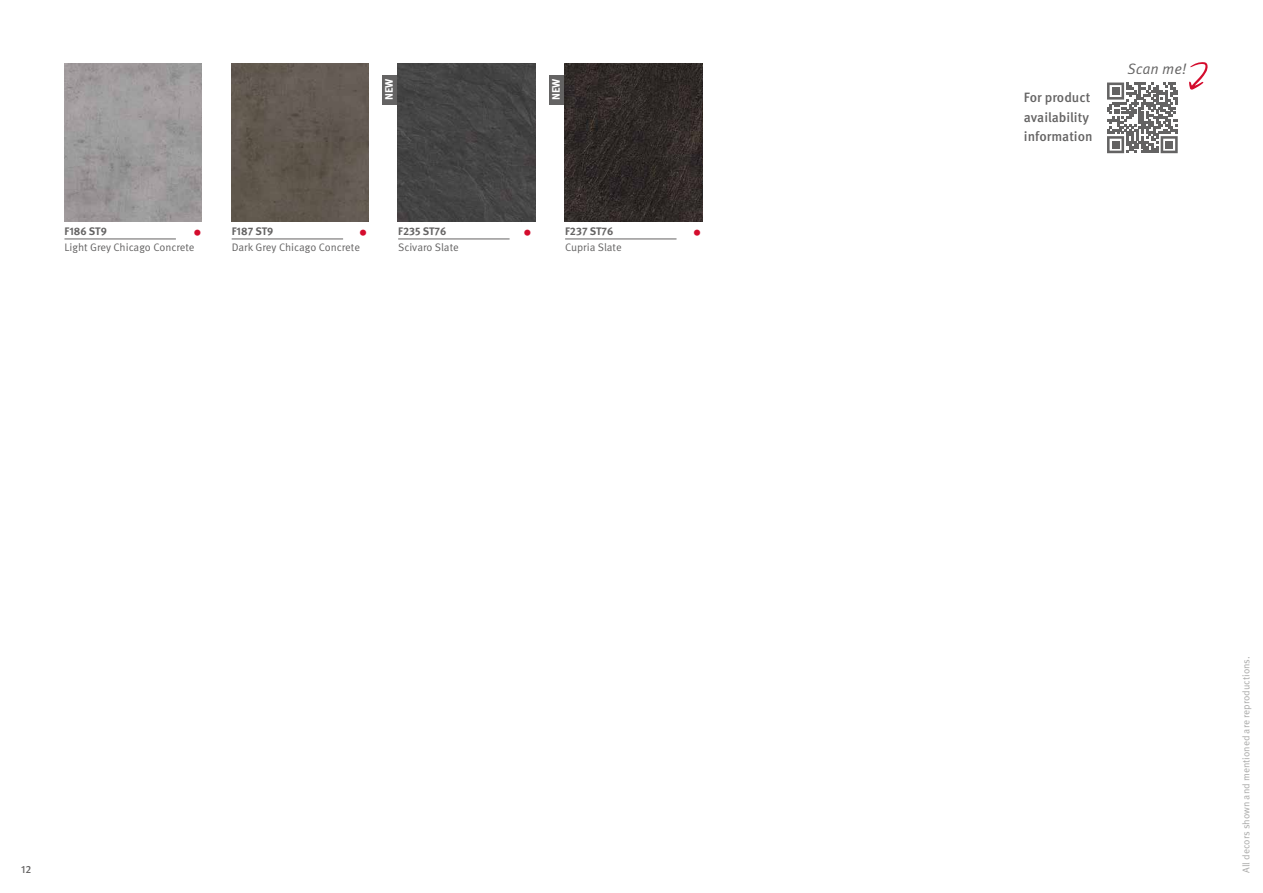
<style>
.page{position:relative;width:1263px;height:893px;background:#fff}
.page>*{position:absolute;margin:0;border:0;box-sizing:border-box;transform-origin:0 0}
.t1{font:15px "Meta Pro Norm Ita";letter-spacing:-.005em;color:#646363}
.t2{font:500 13.5px/19.5px "Meta Pro";color:#646363}
.t3{font:10.8px "Meta Pro Norm";color:#646363}
.t4{font:700 10.8px "Meta Pro";color:#646363}
.t5{font:700 10.8px "Meta Pro";color:#fff}
.t6{font:10.8px "Icons EDP";color:#d40c2d}
.t7{font:500 10.5px "Meta Pro";color:#646363}
.t8{font:9.75px "Meta Pro Norm";color:#a8a8a7}
</style>
<div class="page">
<div style="left:383px;top:75px;width:15px;height:29px;background:#646363"></div>
<div style="left:549px;top:75px;width:16px;height:29px;background:#646363"></div>
<img style="left:565px;top:64px;width:137px;height:157px">
<hr style="left:565px;top:239px;width:111px;height:1px;background:#646363">
<img style="left:64px;top:64px;width:138px;height:157px">
<hr style="left:64px;top:239px;width:112px;height:1px;background:#646363">
<img style="left:231px;top:64px;width:138px;height:157px">
<hr style="left:232px;top:239px;width:111px;height:1px;background:#646363">
<img style="left:398px;top:64px;width:138px;height:157px">
<hr style="left:398px;top:239px;width:112px;height:1px;background:#646363">
<svg style="left:1107px;top:83px;width:71px;height:70px"></svg>
<div style="left:1112px;top:141px;width:7px;height:7px;background:#646363"></div>
<div style="left:1112px;top:87px;width:7px;height:8px;background:#646363"></div>
<div style="left:1165px;top:141px;width:8px;height:7px;background:#646363"></div>
<svg style="left:1189px;top:62px;width:19px;height:28px"></svg>
<p class="t4" style="left:64px;top:223px;width:44px">F186 ST9</p>
<p class="t5" style="left:381px;top:100px;width:23px;rotate:-90deg">NEW</p>
<p class="t5" style="left:548px;top:100px;width:23px;rotate:-90deg">NEW</p>
<p class="t4" style="left:398px;top:223px;width:50px">F235 ST76</p>
<p class="t4" style="left:565px;top:223px;width:50px">F237 ST76</p>
<p class="t4" style="left:232px;top:223px;width:43px">F187 ST9</p>
<p class="t6" style="left:193px;top:227px;width:10px">l</p>
<p class="t6" style="left:359px;top:227px;width:10px">l</p>
<p class="t6" style="left:523px;top:227px;width:10px">l</p>
<p class="t6" style="left:693px;top:227px;width:10px">l</p>
<p class="t3" style="left:64px;top:239px;width:132px">Light Grey Chicago Concrete</p>
<p class="t3" style="left:232px;top:239px;width:130px">Dark Grey Chicago Concrete</p>
<p class="t3" style="left:398px;top:239px;width:62px">Scivaro Slate</p>
<p class="t3" style="left:565px;top:239px;width:58px">Cupria Slate</p>
<p class="t7" style="left:21px;top:861px;width:12px">12</p>
<p class="t2" style="left:1024px;top:87px;width:70px">For product availability information</p>
<h1 class="t1" style="left:1127px;top:58px;width:60px">Scan me!</h1>
<p class="t8" style="left:1239px;top:873px;width:218px;rotate:-90deg">All decors shown and mentioned are reproductions.</p>
</div>
